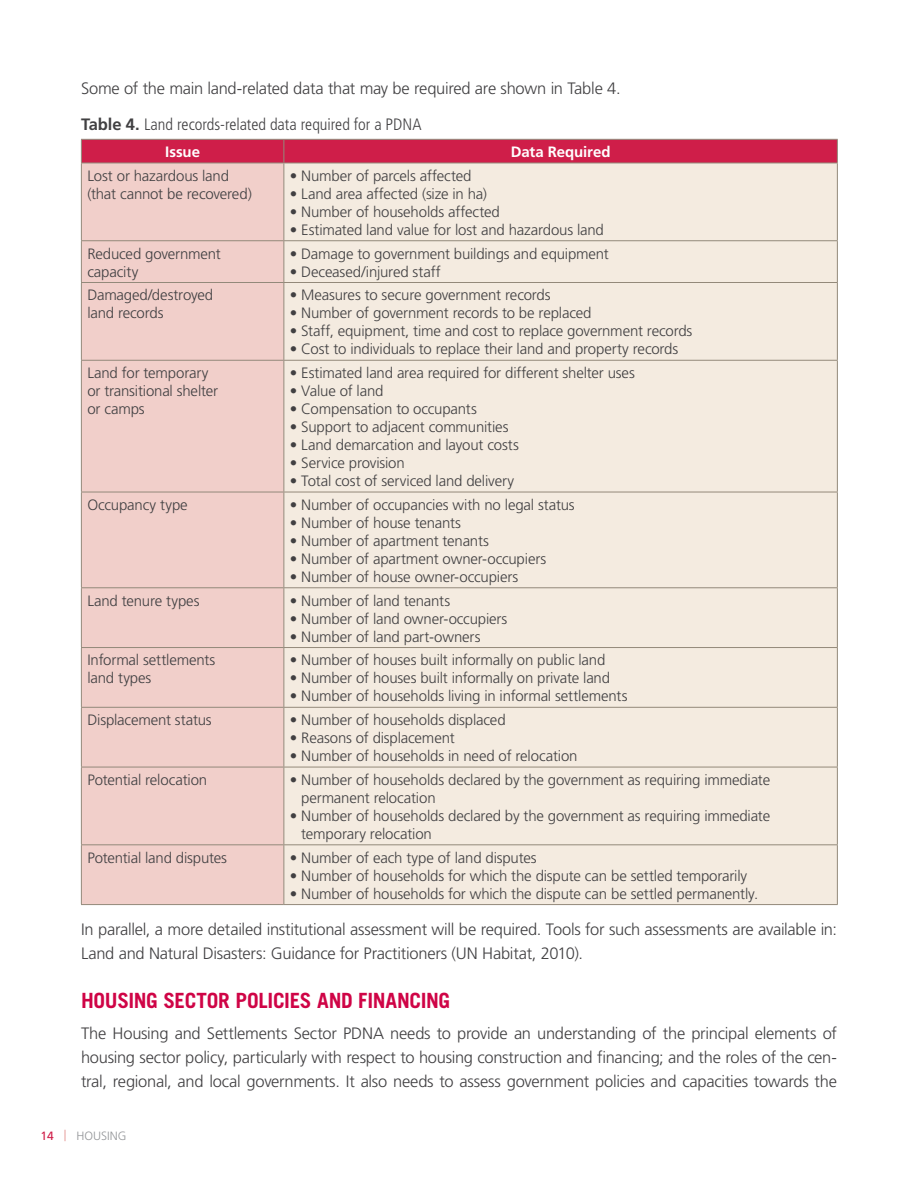
<style>
.page{position:relative;width:918px;height:1188px;background:#fff}
.page>*{position:absolute;margin:0;border:0;box-sizing:border-box;transform-origin:0 0}
.t1{font:700 21px "Trade Gothic LT Std";letter-spacing:-.015em;color:#cf0446}
.t2{font:300 16.5px/24px "Frutiger";letter-spacing:-.015em;color:#414042}
.t3{font:300 condensed 16.5px "Frutiger LT Std";letter-spacing:-.005em;color:#414042}
.t4{font:300 15px/18px "Frutiger";letter-spacing:-.01em;color:#414042}
.t5{font:700 15px "Frutiger";letter-spacing:-.005em;color:#fff}
.t6{font:300 12px "Frutiger";color:#939598}
.s1{font-family:"Frutiger";font-weight:700;font-stretch:normal}
.s2{font-weight:400;color:#cf1e49}
.s3{font-size:15px;color:#e3918e}
</style>
<div class="page">
<div style="left:82px;top:164px;width:202px;height:740px;background:#f1cfca"></div>
<div style="left:285px;top:164px;width:552px;height:740px;background:#f4ebe0"></div>
<hr style="left:81px;top:163px;width:1px;height:77px;background:#93897a">
<hr style="left:284px;top:163px;width:1px;height:77px;background:#93897a">
<hr style="left:837px;top:163px;width:1px;height:77px;background:#93897a">
<hr style="left:81px;top:240px;width:203px;height:1px;background:#93897a">
<hr style="left:81px;top:241px;width:1px;height:41px;background:#93897a">
<hr style="left:284px;top:240px;width:554px;height:1px;background:#93897a">
<hr style="left:284px;top:241px;width:1px;height:41px;background:#93897a">
<hr style="left:837px;top:241px;width:1px;height:41px;background:#93897a">
<hr style="left:81px;top:282px;width:203px;height:1px;background:#93897a">
<hr style="left:81px;top:283px;width:1px;height:77px;background:#93897a">
<hr style="left:284px;top:282px;width:554px;height:1px;background:#93897a">
<hr style="left:284px;top:283px;width:1px;height:77px;background:#93897a">
<hr style="left:837px;top:283px;width:1px;height:77px;background:#93897a">
<hr style="left:81px;top:360px;width:203px;height:1px;background:#93897a">
<hr style="left:81px;top:361px;width:1px;height:131px;background:#93897a">
<hr style="left:284px;top:360px;width:554px;height:1px;background:#93897a">
<hr style="left:284px;top:361px;width:1px;height:131px;background:#93897a">
<hr style="left:837px;top:361px;width:1px;height:131px;background:#93897a">
<hr style="left:81px;top:492px;width:203px;height:1px;background:#93897a">
<hr style="left:81px;top:492px;width:1px;height:95px;background:#93897a">
<hr style="left:284px;top:492px;width:554px;height:1px;background:#93897a">
<hr style="left:284px;top:492px;width:1px;height:95px;background:#93897a">
<hr style="left:837px;top:492px;width:1px;height:95px;background:#93897a">
<hr style="left:81px;top:587px;width:203px;height:1px;background:#93897a">
<hr style="left:81px;top:588px;width:1px;height:59px;background:#93897a">
<hr style="left:284px;top:587px;width:554px;height:1px;background:#93897a">
<hr style="left:284px;top:588px;width:1px;height:59px;background:#93897a">
<hr style="left:837px;top:588px;width:1px;height:59px;background:#93897a">
<hr style="left:81px;top:647px;width:203px;height:1px;background:#93897a">
<hr style="left:81px;top:648px;width:1px;height:59px;background:#93897a">
<hr style="left:284px;top:647px;width:554px;height:1px;background:#93897a">
<hr style="left:284px;top:648px;width:1px;height:59px;background:#93897a">
<hr style="left:837px;top:648px;width:1px;height:59px;background:#93897a">
<hr style="left:81px;top:707px;width:203px;height:1px;background:#93897a">
<hr style="left:81px;top:708px;width:1px;height:59px;background:#93897a">
<hr style="left:284px;top:707px;width:554px;height:1px;background:#93897a">
<hr style="left:284px;top:708px;width:1px;height:59px;background:#93897a">
<hr style="left:837px;top:708px;width:1px;height:59px;background:#93897a">
<hr style="left:81px;top:767px;width:203px;height:1px;background:#93897a">
<hr style="left:81px;top:767px;width:1px;height:77px;background:#93897a">
<hr style="left:284px;top:767px;width:554px;height:1px;background:#93897a">
<hr style="left:284px;top:767px;width:1px;height:77px;background:#93897a">
<hr style="left:837px;top:767px;width:1px;height:77px;background:#93897a">
<hr style="left:81px;top:844px;width:203px;height:1px;background:#93897a">
<hr style="left:81px;top:845px;width:1px;height:59px;background:#93897a">
<hr style="left:284px;top:844px;width:554px;height:1px;background:#93897a">
<hr style="left:284px;top:845px;width:1px;height:59px;background:#93897a">
<hr style="left:837px;top:845px;width:1px;height:59px;background:#93897a">
<hr style="left:81px;top:904px;width:203px;height:1px;background:#93897a">
<hr style="left:284px;top:904px;width:554px;height:1px;background:#93897a">
<svg style="left:81px;top:139px;width:757px;height:24px;background:#cb244c"></svg>
<hr style="left:81px;top:163px;width:203px;height:1px;background:#93897a">
<hr style="left:284px;top:163px;width:554px;height:1px;background:#93897a">
<p class="t2" style="left:81px;top:76px;width:541px">Some of the main land-related data that may be required are shown in Table 4.</p>
<p class="t3" style="left:81px;top:115px;width:342px"><span class="s1">Table 4.</span> Land records-related data required for a PDNA</p>
<p class="t5" style="left:165px;top:143px;width:36px">Issue</p>
<p class="t5" style="left:511px;top:143px;width:101px">Data Required</p>
<p class="t4" style="left:87px;top:167px;width:166px">Lost or hazardous land (that cannot be recovered)</p>
<p class="t4" style="left:290px;top:167px;width:183px">• Number of parcels affected</p>
<p class="t4" style="left:290px;top:185px;width:199px">• Land area affected (size in ha)</p>
<p class="t4" style="left:290px;top:203px;width:212px">• Number of households affected</p>
<p class="t4" style="left:290px;top:221px;width:316px">• Estimated land value for lost and hazardous land</p>
<p class="t4" style="left:87px;top:244px;width:135px">Reduced government capacity</p>
<p class="t4" style="left:290px;top:244px;width:321px">• Damage to government buildings and equipment</p>
<p class="t4" style="left:290px;top:262px;width:153px">• Deceased/injured staff</p>
<p class="t4" style="left:87px;top:286px;width:127px">Damaged/destroyed land records</p>
<p class="t4" style="left:290px;top:286px;width:262px">• Measures to secure government records</p>
<p class="t4" style="left:290px;top:304px;width:303px">• Number of government records to be replaced</p>
<p class="t4" style="left:290px;top:322px;width:404px">• Staff, equipment, time and cost to replace government records</p>
<p class="t4" style="left:290px;top:340px;width:390px">• Cost to individuals to replace their land and property records</p>
<p class="t4" style="left:87px;top:364px;width:132px">Land for temporary or transitional shelter or camps</p>
<p class="t4" style="left:290px;top:364px;width:346px">• Estimated land area required for different shelter uses</p>
<p class="t4" style="left:290px;top:382px;width:95px">• Value of land</p>
<p class="t4" style="left:290px;top:400px;width:188px">• Compensation to occupants</p>
<p class="t4" style="left:290px;top:418px;width:220px">• Support to adjacent communities</p>
<p class="t4" style="left:290px;top:436px;width:230px">• Land demarcation and layout costs</p>
<p class="t4" style="left:290px;top:454px;width:116px">• Service provision</p>
<p class="t4" style="left:290px;top:472px;width:226px">• Total cost of serviced land delivery</p>
<p class="t4" style="left:87px;top:496px;width:102px">Occupancy type</p>
<p class="t4" style="left:290px;top:496px;width:286px">• Number of occupancies with no legal status</p>
<p class="t4" style="left:290px;top:514px;width:173px">• Number of house tenants</p>
<p class="t4" style="left:290px;top:532px;width:201px">• Number of apartment tenants</p>
<p class="t4" style="left:290px;top:550px;width:258px">• Number of apartment owner-occupiers</p>
<p class="t4" style="left:290px;top:568px;width:230px">• Number of house owner-occupiers</p>
<p class="t4" style="left:87px;top:591px;width:114px">Land tenure types</p>
<p class="t4" style="left:290px;top:591px;width:162px">• Number of land tenants</p>
<p class="t4" style="left:290px;top:609px;width:219px">• Number of land owner-occupiers</p>
<p class="t4" style="left:290px;top:627px;width:192px">• Number of land part-owners</p>
<p class="t4" style="left:87px;top:651px;width:130px">Informal settlements land types</p>
<p class="t4" style="left:290px;top:651px;width:317px">• Number of houses built informally on public land</p>
<p class="t4" style="left:290px;top:669px;width:322px">• Number of houses built informally on private land</p>
<p class="t4" style="left:290px;top:687px;width:339px">• Number of households living in informal settlements</p>
<p class="t4" style="left:87px;top:711px;width:126px">Displacement status</p>
<p class="t4" style="left:290px;top:711px;width:217px">• Number of households displaced</p>
<p class="t4" style="left:290px;top:729px;width:166px">• Reasons of displacement</p>
<p class="t4" style="left:290px;top:747px;width:289px">• Number of households in need of relocation</p>
<p class="t4" style="left:87px;top:771px;width:121px">Potential relocation</p>
<p class="t4" style="left:301px;top:771px;width:470px;text-indent:-11px">• Number of households declared by the government as requiring immediate permanent relocation</p>
<p class="t4" style="left:301px;top:807px;width:470px;text-indent:-11px">• Number of households declared by the government as requiring immediate temporary relocation</p>
<p class="t4" style="left:87px;top:848px;width:141px">Potential land disputes</p>
<p class="t4" style="left:290px;top:848px;width:248px">• Number of each type of land disputes</p>
<p class="t4" style="left:290px;top:866px;width:459px">• Number of households for which the dispute can be settled temporarily</p>
<p class="t4" style="left:290px;top:884px;width:470px">• Number of households for which the dispute can be settled permanently.</p>
<p class="t2" style="left:81px;top:917px;width:757px">In parallel, a more detailed institutional assessment will be required. Tools for such assessments are available in:<br>Land and Natural Disasters: Guidance for Practitioners (UN Habitat, 2010).</p>
<h1 class="t1" style="left:81px;top:988px;width:371px">HOUSING SECTOR POLICIES AND FINANCING</h1>
<p class="t2" style="left:81px;top:1021px;width:758px;text-align:justify">The Housing and Settlements Sector PDNA needs to provide an understanding of the principal elements of housing sector policy, particularly with respect to housing construction and financing; and the roles of the cen&shy;tral, regional, and local governments. It also needs to assess government policies and capacities towards the</p>
<p class="t6" style="left:40px;top:1129px;width:88px"><span class="s2">14</span> <span class="s3">|</span> HOUSING</p>
</div>
